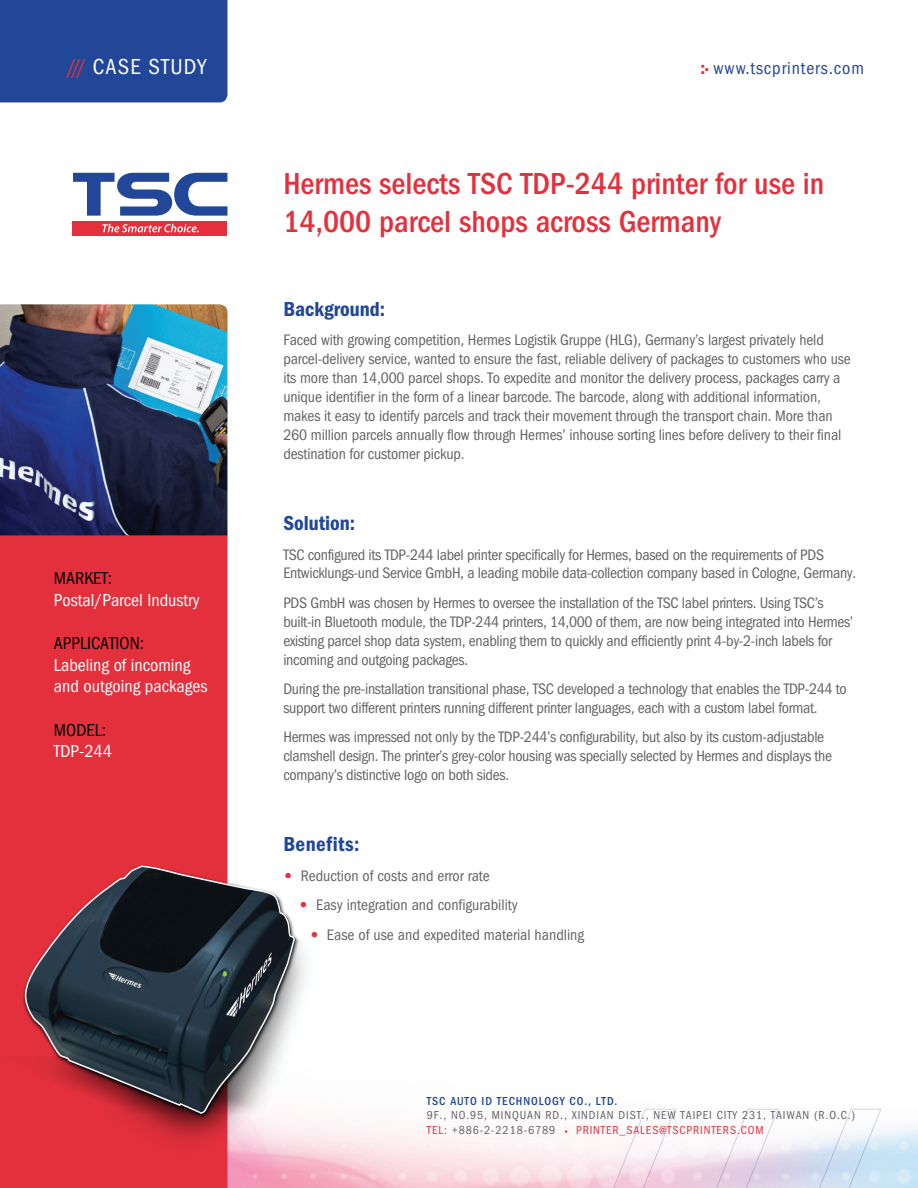
<style>
.page{position:relative;width:918px;height:1188px;background:#fff}
.page>*{position:absolute;margin:0;border:0;box-sizing:border-box;transform-origin:0 0}
.t1{font:500 condensed 31.5px/37.8px "Franklin Gothic";color:#e4303d}
.t2{font:condensed 22.5px "Franklin Gothic";letter-spacing:.05em;color:#fff}
.t3{font:600 condensed 21px "Franklin Gothic";color:#224798}
.t4{font:600 condensed 21px "Franklin Gothic";letter-spacing:.02em;color:#224798}
.t5{font:condensed 18px/21.6px "Franklin Gothic";color:#fff}
.t6{font:condensed 18px "Franklin Gothic";color:#010101}
.t7{font:condensed 18px "Franklin Gothic";letter-spacing:.05em;color:#224798}
.t8{font:condensed 15.75px/18.9px "Franklin Gothic";letter-spacing:-.02em;color:#636366}
.t9{font:condensed 15.75px "Franklin Gothic";color:#636366}
.t10{font:condensed 12px/14.4px "Franklin Gothic";letter-spacing:.075em;color:#636366}
.t11{font:500 condensed 12px "Franklin Gothic";letter-spacing:.075em;color:#224798}
.s1{color:#e4303d}
.s2{font-weight:600;font-stretch:normal;color:#e4303d}
.s3{font-weight:600;font-stretch:normal;font-size:7.05px;color:#e4303d}
</style>
<div class="page">
<img style="left:227px;top:1108px;width:691px;height:79px">
<img style="left:0;top:1187px;width:918px;height:1px">
<svg style="left:486px;top:1109px;width:395px;height:79px"></svg>
<div style="left:72px;top:221px;width:155px;height:14px;background:#e4303d"></div>
<svg style="left:73px;top:173px;width:154px;height:43px"></svg>
<svg style="left:102px;top:224px;width:97px;height:8px"></svg>
<div style="left:0;top:535px;width:227px;height:653px;background:#e4303d"></div>
<div style="left:0;top:0;width:227px;height:102px;background:#224798"></div>
<img style="left:0;top:304px;width:227px;height:231px">
<img style="left:0;top:822px;width:338px;height:354px">
<svg style="left:21px;top:864px;width:275px;height:251px;background:#60444d"></svg>
<h2 class="t2" style="left:67px;top:54px;width:141px"><span class="s1">///</span> CASE STUDY</h2>
<p class="t6" style="left:54px;top:568px;width:60px">MARKET:</p>
<p class="t5" style="left:54px;top:589px;width:147px">Postal/Parcel Industry</p>
<p class="t6" style="left:54px;top:633px;width:92px">APPLICATION:</p>
<p class="t5" style="left:54px;top:654px;width:155px">Labeling of incoming and outgoing packages</p>
<p class="t6" style="left:54px;top:720px;width:54px">MODEL:</p>
<p class="t5" style="left:54px;top:741px;width:59px">TDP-244</p>
<p class="t7" style="left:700px;top:58px;width:165px"><span class="s2">:</span><sup>.</sup> www.tscprinters.com</p>
<h1 class="t1" style="left:283px;top:165px;width:542px">Hermes selects TSC TDP-244 printer for use in<br>14,000 parcel shops across Germany</h1>
<h3 class="t3" style="left:283px;top:297px;width:103px">Background:</h3>
<p class="t8" style="left:283px;top:331px;width:569px">Faced with growing competition, Hermes Logistik Gruppe (HLG), Germany’s largest privately held parcel-delivery service, wanted to ensure the fast, reliable delivery of packages to customers who use its more than 14,000 parcel shops. To expedite and monitor the delivery process, packages carry a unique identifier in the form of a linear barcode. The barcode, along with additional information, makes it easy to identify parcels and track their movement through the transport chain. More than 260 million parcels annually flow through Hermes’ inhouse sorting lines before delivery to their final destination for customer pickup.</p>
<h3 class="t3" style="left:283px;top:511px;width:73px">Solution:</h3>
<p class="t8" style="left:283px;top:545px;width:574px">TSC configured its TDP-244 label printer specifically for Hermes, based on the requirements of PDS<br>Entwicklungs-und Service GmbH, a leading mobile data-collection company based in Cologne, Germany.</p>
<p class="t8" style="left:283px;top:593px;width:571px">PDS GmbH was chosen by Hermes to oversee the installation of the TSC label printers. Using TSC’s built-in Bluetooth module, the TDP-244 printers, 14,000 of them, are now being integrated into Hermes’ existing parcel shop data system, enabling them to quickly and efficiently print 4-by-2-inch labels for incoming and outgoing packages.</p>
<p class="t8" style="left:283px;top:679px;width:565px">During the pre-installation transitional phase, TSC developed a technology that enables the TDP-244 to support two different printers running different printer languages, each with a custom label format.</p>
<p class="t8" style="left:283px;top:728px;width:550px">Hermes was impressed not only by the TDP-244’s configurability, but also by its custom-adjustable clamshell design. The printer’s grey-color housing was specially selected by Hermes and displays the company’s distinctive logo on both sides.</p>
<h3 class="t4" style="left:283px;top:832px;width:77px">Benefits:</h3>
<p class="t9" style="left:283px;top:867px;width:208px"><span class="s2">•</span> Reduction of costs and error rate</p>
<p class="t9" style="left:299px;top:896px;width:220px"><span class="s2">•</span> Easy integration and configurability</p>
<p class="t9" style="left:310px;top:926px;width:276px"><span class="s2">•</span> Ease of use and expedited material handling</p>
<p class="t11" style="left:427px;top:1094px;width:192px">TSC AUTO ID TECHNOLOGY CO., LTD.</p>
<p class="t10" style="left:427px;top:1108px;width:430px">9F., NO.95, MINQUAN RD., XINDIAN DIST., NEW TAIPEI CITY 231, TAIWAN (R.O.C.)<br><span class="s1">TEL:</span> +886-2-2218-6789 <span class="s3">•</span> <span class="s1">PRINTER_SALES@TSCPRINTERS.COM</span></p>
</div>
